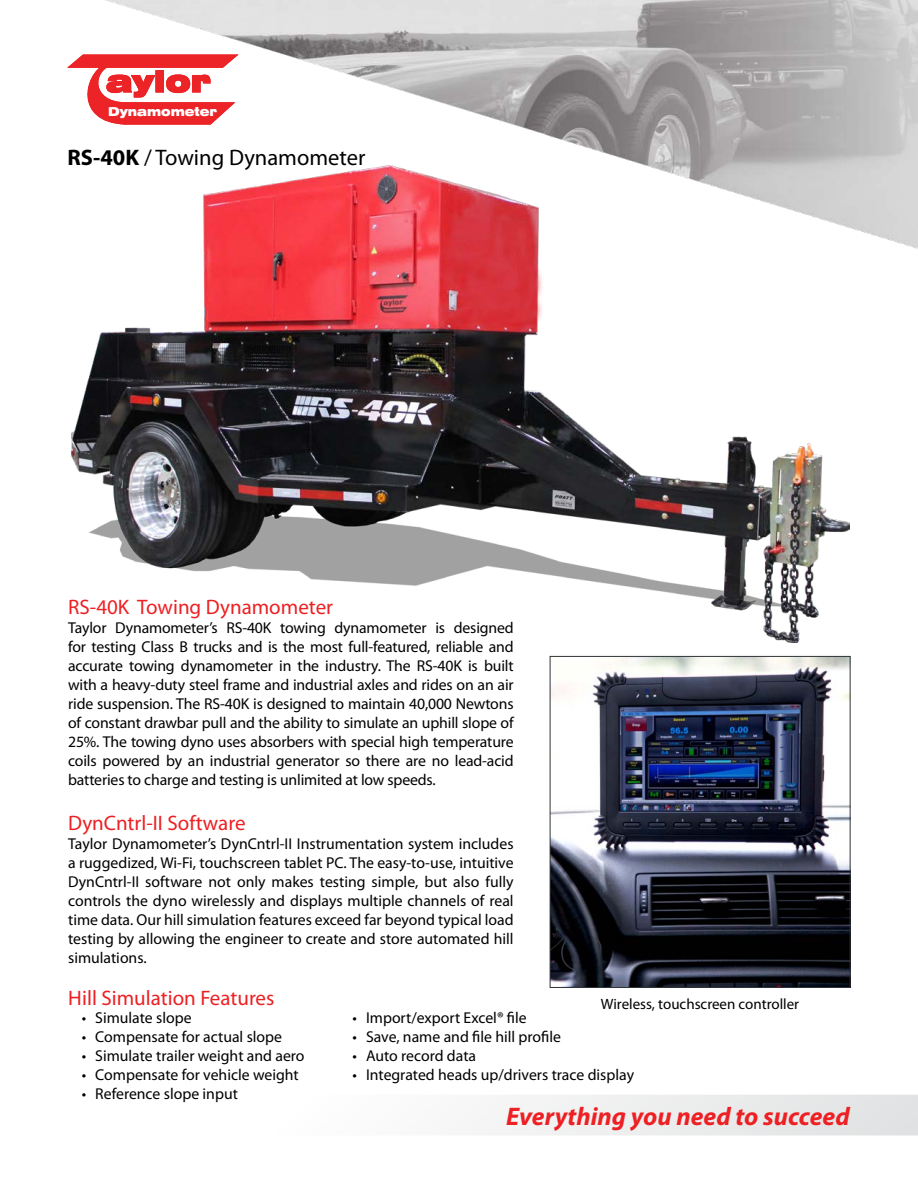
<style>
.page{position:relative;width:918px;height:1188px;background:#fff}
.page>*{position:absolute;margin:0;border:0;box-sizing:border-box;transform-origin:0 0}
.t1{font:900 expanded 29.4px "Swiss 721 BT";color:#ed2024}
.t2{font:italic 700 25.5px "Myriad Pro";color:#ed2024}
.t3{font:22.5px "Myriad Pro";color:#000}
.t4{font:21px "Myriad Pro";color:#ed2024}
.t5{font:15.75px/19px "Myriad Pro";color:#000;text-align:justify}
.t6{font:15px "Myriad Pro";color:#000}
.t7{font:900 expanded 12.3px "Swiss 721 BT";color:#fff;scale:.91 1}
.s1{font-weight:700}
</style>
<div class="page">
<img style="left:552px;top:658px;width:296px;height:328px">
<div style="left:550px;top:656px;width:300px;height:332px;border:1px solid #2f3438"></div>
<img style="left:67px;top:0;width:851px;height:249px">
<svg style="left:68px;top:54px;width:170px;height:71px"></svg>
<svg style="left:480px;top:1095px;width:438px;height:41px"></svg>
<img style="left:71px;top:165px;width:779px;height:477px">
<p class="t1" style="left:106px;top:64px;width:106px">aylor</p>
<p class="t7" style="left:108px;top:105px;width:122px">Dynamometer</p>
<p class="t3" style="left:68px;top:143px;width:299px"><span class="s1">RS-40K</span> / Towing Dynamometer</p>
<p class="t4" style="left:68px;top:594px;width:266px">RS-40K Towing Dynamometer</p>
<p class="t5" style="left:68px;top:618px;width:447px">Taylor Dynamometer’s RS-40K towing dynamometer is designed for testing Class B trucks and is the most full-featured, reliable and accurate towing dynamometer in the industry. The RS-40K is built with a heavy-duty steel frame and industrial axles and rides on an air ride suspension. The RS-40K is designed to maintain 40,000 Newtons of constant drawbar pull and the ability to simulate an uphill slope of 25%. The towing dyno uses absorbers with special high temperature coils powered by an industrial generator so there are no lead-acid batteries to charge and testing is unlimited at low speeds.</p>
<p class="t4" style="left:68px;top:810px;width:179px">DynCntrl-II Software</p>
<p class="t5" style="left:68px;top:834px;width:447px">Taylor Dynamometer’s DynCntrl-II Instrumentation system includes a ruggedized, Wi-Fi, touchscreen tablet PC. The easy-to-use, intuitive DynCntrl-II software not only makes testing simple, but also fully controls the dyno wirelessly and displays multiple channels of real time data. Our hill simulation features exceed far beyond typical load testing by allowing the engineer to create and store automated hill simulations.</p>
<p class="t4" style="left:68px;top:985px;width:208px">Hill Simulation Features</p>
<p class="t5" style="left:82px;top:1008px;width:111px">• Simulate slope</p>
<p class="t5" style="left:82px;top:1027px;width:202px">• Compensate for actual slope</p>
<p class="t5" style="left:82px;top:1046px;width:224px">• Simulate trailer weight and aero</p>
<p class="t5" style="left:82px;top:1065px;width:218px">• Compensate for vehicle weight</p>
<p class="t5" style="left:82px;top:1084px;width:158px">• Reference slope input</p>
<p class="t6" style="left:601px;top:995px;width:200px">Wireless, touchscreen controller</p>
<p class="t5" style="left:352px;top:1008px;width:176px">• Import/export Excel® file</p>
<p class="t5" style="left:352px;top:1027px;width:210px">• Save, name and file hill profile</p>
<p class="t5" style="left:352px;top:1046px;width:125px">• Auto record data</p>
<p class="t5" style="left:352px;top:1065px;width:283px">• Integrated heads up/drivers trace display</p>
<p class="t2" style="left:506px;top:1100px;width:345px">Everything you need to succeed</p>
</div>
